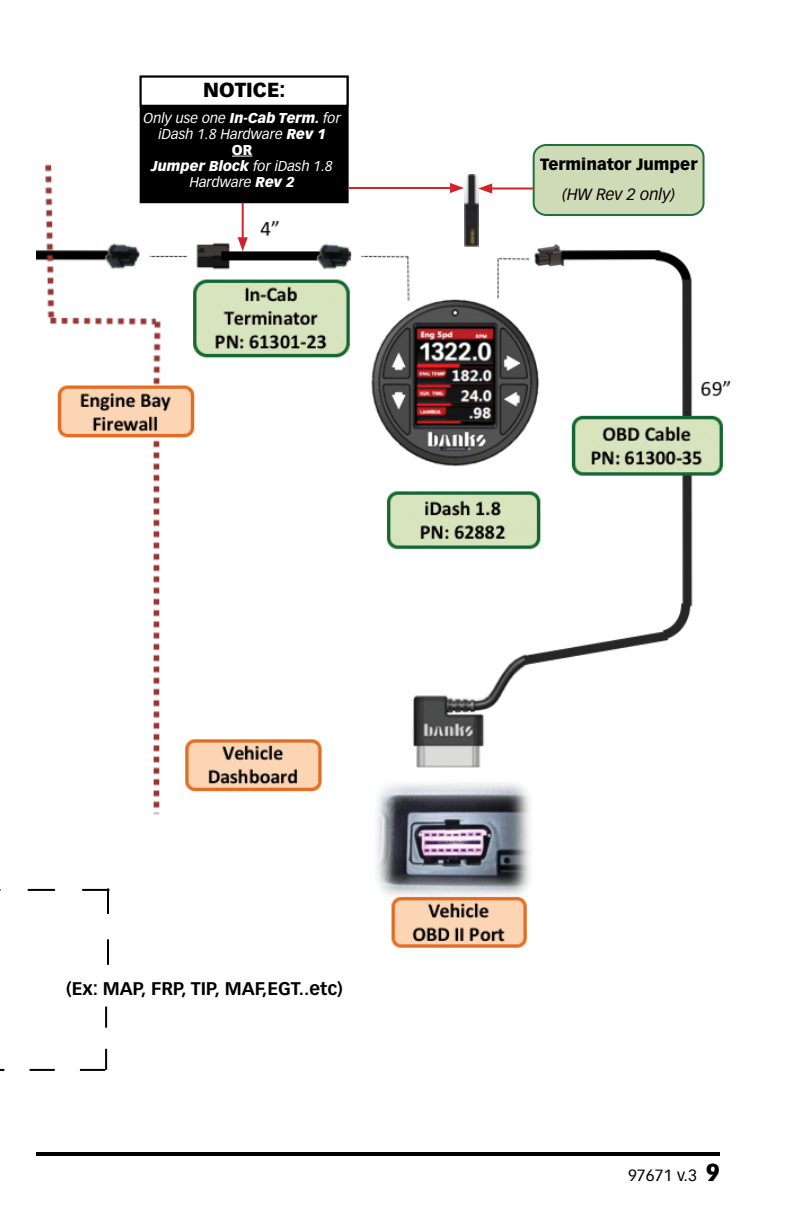
<style>
.page{position:relative;width:792px;height:1224px;background:#fff}
.page>*{position:absolute;margin:0;border:0;box-sizing:border-box;transform-origin:0 0}
.t1{font:900 20px "Vectora LT Std";color:#000}
.t2{font:700 18px "Vectora LT Std";color:#000}
.t3{font:900 16px "Vectora LT Std";color:#000}
.t4{font:italic 16px "Vectora LT Std";color:#000}
.t5{font:16px "Vectora LT Std";color:#000}
.t6{font:italic 14px/16px "Vectora LT Std";color:#fff;text-align:center}
.s1{font-weight:900}
.s2{font-weight:900;font-style:normal}
.s3{font-weight:900;font-size:24px}
</style>
<div class="page">
<hr style="left:36px;top:1152px;width:684px;height:4px;background:#000">
<img style="left:36px;top:144px;width:695px;height:926px">
<div style="left:450px;top:164px;width:43px;height:88px;background:#fff"></div>
<img style="left:464px;top:175px;width:14px;height:72px">
<div style="left:141px;top:77px;width:207px;height:125px;background:#000"></div>
<div style="left:140px;top:76px;width:209px;height:127px;border:2px solid #000"></div>
<svg style="left:232px;top:156px;width:20px;height:1px"></svg>
<div style="left:141px;top:77px;width:206px;height:29px;background:#fff"></div>
<div style="left:140px;top:76px;width:208px;height:31px;border:2px solid #000"></div>
<hr style="left:348px;top:187px;width:105px;height:2px;background:#d2232a">
<svg style="left:450px;top:183px;width:14px;height:10px"></svg>
<hr style="left:242px;top:203px;width:2px;height:37px;background:#d2232a">
<svg style="left:238px;top:237px;width:10px;height:14px"></svg>
<div style="left:534px;top:145px;width:170px;height:70px;background:#cfdbb6;border-radius:12px"></div>
<div style="left:533px;top:144px;width:172px;height:72px;border:2px solid #1d743b;border-radius:12px"></div>
<hr style="left:489px;top:188px;width:45px;height:2px;background:#d2232a">
<svg style="left:478px;top:183px;width:14px;height:11px"></svg>
<svg style="left:0;top:888px;width:109px;height:77px"></svg>
<svg style="left:0;top:1007px;width:107px;height:64px"></svg>
<h1 class="t1" style="left:203px;top:78px;width:84px">NOTICE:</h1>
<p class="t6" style="left:144px;top:110px;width:199px">Only use one <span class="s1">In-Cab Term.</span> for iDash 1.8 Hardware <span class="s1">Rev 1<br></span><span class="s2">OR<br></span><span class="s1">Jumper Block</span> for iDash 1.8<br>Hardware <span class="s1">Rev 2</span></p>
<p class="t3" style="left:540px;top:154px;width:159px">Terminator Jumper</p>
<p class="t4" style="left:563px;top:185px;width:114px">(HW Rev 2 only)</p>
<p class="t2" style="left:66px;top:977px;width:278px">(Ex: MAP, FRP, TIP, MAF,EGT..etc)</p>
<p class="t5" style="left:628px;top:1166px;width:93px">97671 v.3 <span class="s3">9</span></p>
</div>
